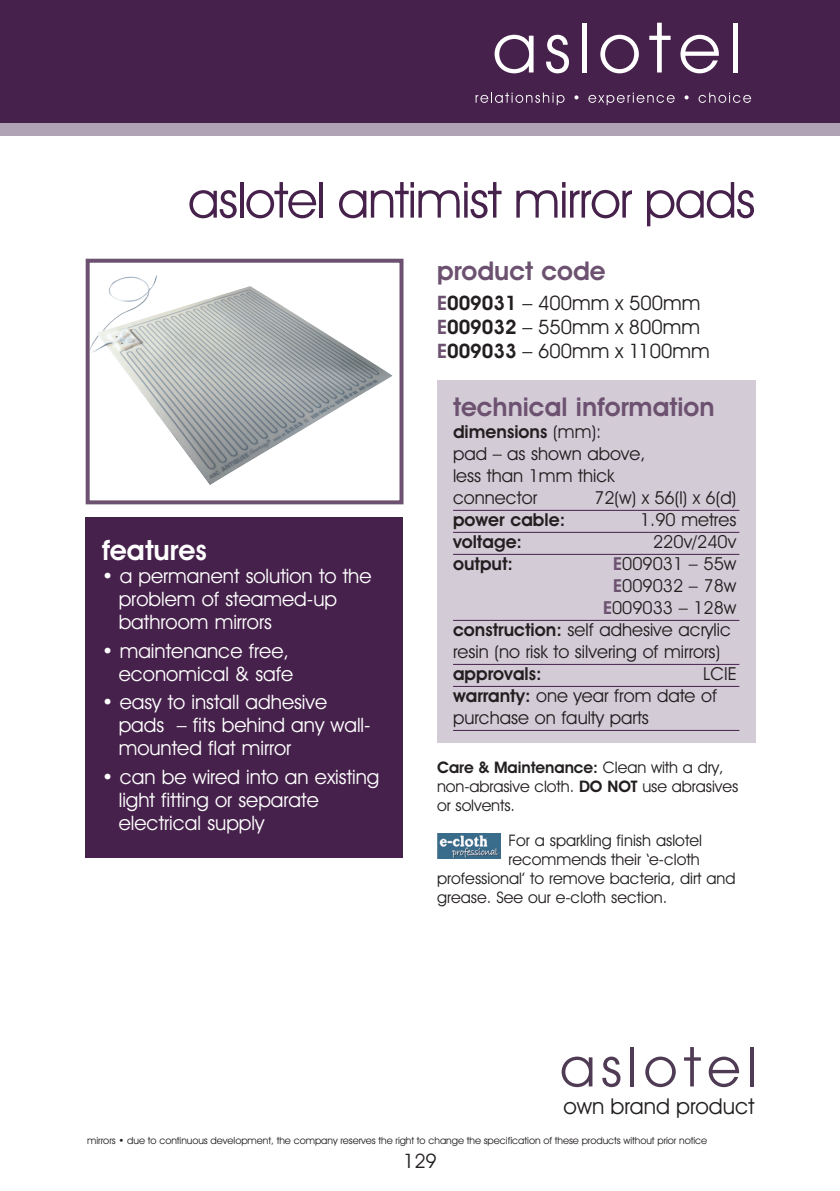
<style>
.page{position:relative;width:840px;height:1191px;background:#fff}
.page>*{position:absolute;margin:0;border:0;box-sizing:border-box;transform-origin:0 0}
.t1{font:50px "Avant Garde IT Cby BT";letter-spacing:-.02em;color:#46214b}
.features_subhead{font:600 28px "Avant Garde IT Cby BT";color:#fff}
.Colour_subhead{font:600 26px "Avant Garde IT Cby BT";color:#6c5270}
.t2{font:22px "Avant Garde IT Cby BT";color:#231f20}
.Feature_bullets{font:20px/23px "Avant Garde IT Cby BT";color:#fff}
.t3{font:20px "Avant Garde IT Cby BT";color:#231f20}
.Table_info{font:18px/22px "Avant Garde IT Cby BT";color:#231f20}
.Table_info-2{font:600 18px "Avant Garde IT Cby BT";color:#231f20}
.disclaimer_etc{font:16px/19.2px "Avant Garde IT Cby BT";color:#231f20}
.ID_tag{font:10px "Avant Garde IT Cby BT";letter-spacing:-.005em;color:#231f20}
.s1{font-weight:600;color:#6c5270}
.s2{font-weight:600}
</style>
<div class="page">
<div style="left:0;top:123px;width:839px;height:13px;background:#b1a3b6"></div>
<div style="left:0;top:0;width:839px;height:123px;background:#46214b"></div>
<svg style="left:475px;top:93px;width:89px;height:12px"></svg>
<svg style="left:574px;top:95px;width:4px;height:4px"></svg>
<svg style="left:588px;top:93px;width:86px;height:12px"></svg>
<svg style="left:684px;top:95px;width:4px;height:4px"></svg>
<svg style="left:698px;top:93px;width:52px;height:10px"></svg>
<svg style="left:494px;top:35px;width:39px;height:38px"></svg>
<svg style="left:546px;top:35px;width:23px;height:38px"></svg>
<div style="left:581px;top:23px;width:5px;height:49px;background:#fff"></div>
<svg style="left:600px;top:23px;width:70px;height:50px"></svg>
<svg style="left:680px;top:35px;width:38px;height:38px"></svg>
<div style="left:732px;top:23px;width:5px;height:49px;background:#fff"></div>
<img style="left:437px;top:833px;width:63px;height:26px">
<img style="left:91px;top:275px;width:301px;height:210px">
<div style="left:86px;top:259px;width:317px;height:245px;border:4px solid #6c5270"></div>
<div style="left:86px;top:518px;width:317px;height:340px;background:#46214b"></div>
<div style="left:437px;top:380px;width:318px;height:362px;background:#d3cbd6"></div>
<hr style="left:453px;top:510px;width:286px;height:1px;background:#46214b">
<hr style="left:453px;top:532px;width:286px;height:1px;background:#46214b">
<hr style="left:453px;top:554px;width:286px;height:1px;background:#46214b">
<hr style="left:453px;top:620px;width:286px;height:1px;background:#46214b">
<hr style="left:453px;top:664px;width:286px;height:1px;background:#46214b">
<hr style="left:453px;top:686px;width:286px;height:1px;background:#46214b">
<hr style="left:453px;top:730px;width:286px;height:1px;background:#46214b">
<svg style="left:561px;top:1056px;width:31px;height:31px"></svg>
<svg style="left:602px;top:1056px;width:18px;height:31px"></svg>
<hr style="left:630px;top:1047px;width:4px;height:39px;background:#503b54">
<svg style="left:645px;top:1056px;width:30px;height:31px"></svg>
<svg style="left:684px;top:1047px;width:16px;height:39px"></svg>
<svg style="left:708px;top:1056px;width:30px;height:31px"></svg>
<svg style="left:750px;top:1047px;width:3px;height:39px"></svg>
<p class="t1" style="left:188px;top:169px;width:568px">aslotel antimist mirror pads</p>
<p class="features_subhead" style="left:102px;top:533px;width:106px">features</p>
<p class="Feature_bullets" style="left:119px;top:564px;width:254px;text-indent:-17px">• a permanent solution to the problem of steamed-up bathroom mirrors</p>
<p class="Feature_bullets" style="left:102px;top:639px;width:193px;text-align:right">• maintenance free, economical &amp; safe</p>
<p class="Feature_bullets" style="left:119px;top:690px;width:253px;text-indent:-17px">• easy to install adhesive pads – fits behind any wall&shy;mounted flat mirror</p>
<p class="Feature_bullets" style="left:119px;top:765px;width:262px;text-indent:-17px">• can be wired into an existing light fitting or separate electrical supply</p>
<p class="Colour_subhead" style="left:437px;top:255px;width:170px">product code</p>
<p class="t3" style="left:437px;top:291px;width:265px"><span class="s1">E</span><span class="s2">009031</span> – 400mm x 500mm</p>
<p class="t3" style="left:437px;top:315px;width:264px"><span class="s1">E</span><span class="s2">009032</span> – 550mm x 800mm</p>
<p class="t3" style="left:437px;top:339px;width:274px"><span class="s1">E</span><span class="s2">009033</span> – 600mm x 1100mm</p>
<p class="Colour_subhead" style="left:453px;top:391px;width:263px">technical information</p>
<p class="Table_info" style="left:453px;top:420px;width:194px"><span class="s2">dimensions</span> (mm):<br>pad – as shown above, less than 1mm thick connector</p>
<p class="Table_info" style="left:594px;top:486px;width:143px">72(w) x 56(l) x 6(d)</p>
<p class="Table_info-2" style="left:453px;top:509px;width:114px">power cable:</p>
<p class="Table_info" style="left:639px;top:508px;width:98px">1.90 metres</p>
<p class="Table_info-2" style="left:453px;top:531px;width:71px">voltage:</p>
<p class="Table_info" style="left:652px;top:530px;width:85px">220v/240v</p>
<p class="Table_info-2" style="left:453px;top:553px;width:62px">output:</p>
<p class="Table_info" style="left:602px;top:552px;width:135px;text-align:center"><span class="s1">E</span>009031 – 55w<br><span class="s1">E</span>009032 – 78w<br><span class="s1">E</span>009033 – 128w</p>
<p class="Table_info" style="left:453px;top:618px;width:279px"><span class="s2">construction:</span> self adhesive acrylic resin (no risk to silvering of mirrors)</p>
<p class="Table_info-2" style="left:453px;top:663px;width:90px">approvals:</p>
<p class="Table_info" style="left:702px;top:662px;width:35px">LCIE</p>
<p class="Table_info" style="left:453px;top:684px;width:265px"><span class="s2">warranty:</span> one year from date of purchase on faulty parts</p>
<p class="disclaimer_etc" style="left:437px;top:757px;width:302px"><span class="s2">Care &amp; Maintenance:</span> Clean with a dry, non-abrasive cloth. <span class="s2">DO NOT</span> use abrasives or solvents.</p>
<p class="disclaimer_etc" style="left:508px;top:830px;width:195px">For a sparkling finish aslotel</p>
<p class="disclaimer_etc" style="left:508px;top:849px;width:193px">recommends their ‘e-cloth</p>
<p class="disclaimer_etc" style="left:437px;top:868px;width:300px">professional’ to remove bacteria, dirt and</p>
<p class="disclaimer_etc" style="left:437px;top:888px;width:231px">grease. See our e-cloth section.</p>
<p class="t2" style="left:563px;top:1093px;width:192px">own brand product</p>
<p class="ID_tag" style="left:87px;top:1134px;width:621px">mirrors • due to continuous development, the company reserves the right to change the specification of these products without prior notice</p>
<p class="t3" style="left:403px;top:1148px;width:35px">129</p>
</div>
